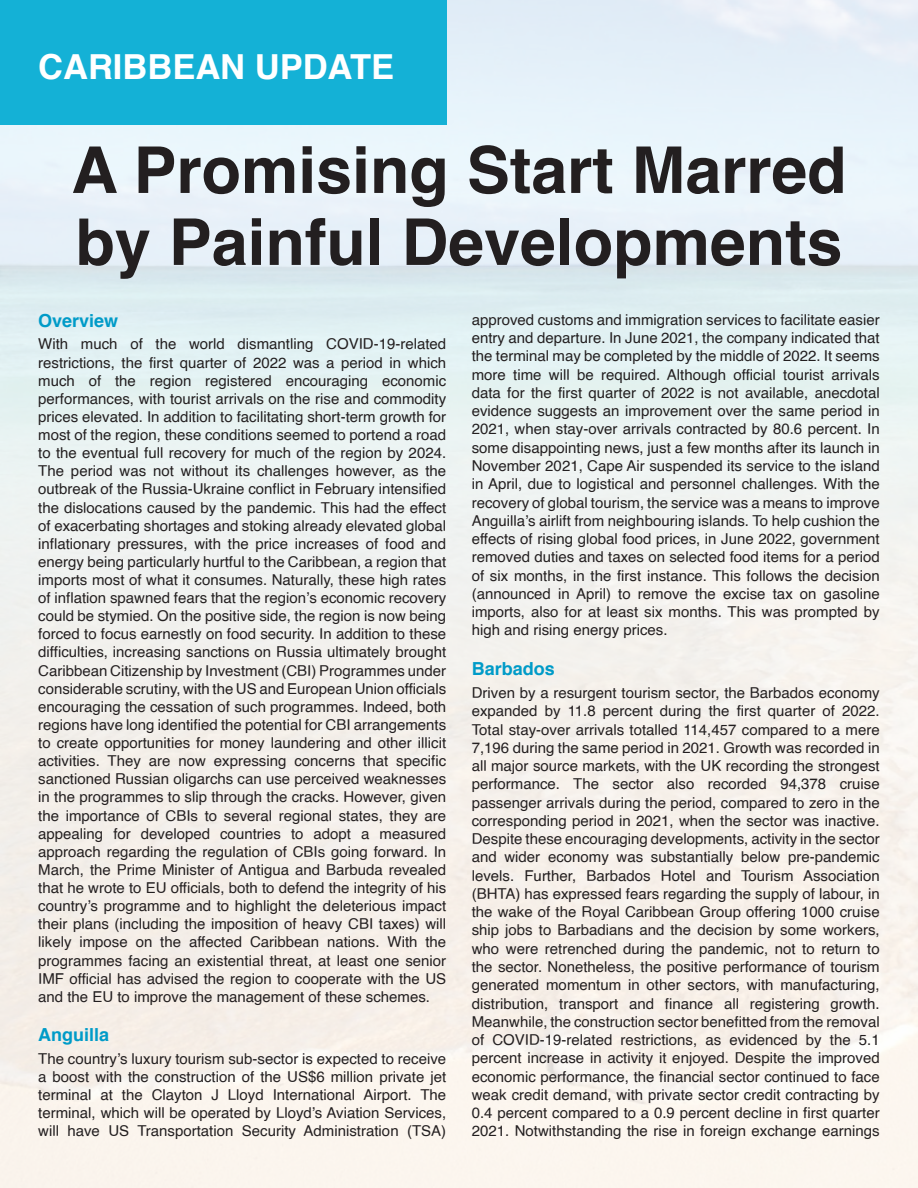
<style>
.page{position:relative;width:918px;height:1188px;background:#fff}
.page>*{position:absolute;margin:0;border:0;box-sizing:border-box;transform-origin:0 0}
.t1{font:700 64.5px/72px "Helvetica";color:#231f20}
.t2{font:700 34.5px "Helvetica";color:#fff}
.t3{font:700 18px "Helvetica";color:#009bc8}
.t4{font:15px/18.3px "Helvetica";color:#231f20;text-align:justify}
</style>
<div class="page">
<img style="left:0;top:0;width:918px;height:1188px">
<div style="left:0;top:0;width:446px;height:125px;background:#14b1d6"></div>
<h2 class="t2" style="left:38px;top:39px;width:357px">CARIBBEAN UPDATE</h2>
<h1 class="t1" style="left:71px;top:135px;width:777px">A Promising Start Marred by Painful Developments</h1>
<p class="t3" style="left:38px;top:306px;width:82px">Overview</p>
<p class="t4" style="left:38px;top:336px;width:409px">With much of the world dismantling COVID-19-related restrictions, the first quarter of 2022 was a period in which much of the region registered encouraging economic performances, with tourist arrivals on the rise and commodity prices elevated. In addition to facilitating short-term growth for most of the region, these conditions seemed to portend a road to the eventual full recovery for much of the region by 2024.<br>The period was not without its challenges however, as the outbreak of the Russia-Ukraine conflict in February intensified the dislocations caused by the pandemic. This had the effect of exacerbating shortages and stoking already elevated global inflationary pressures, with the price increases of food and energy being particularly hurtful to the Caribbean, a region that imports most of what it consumes. Naturally, these high rates of inflation spawned fears that the region’s economic recovery could be stymied. On the positive side, the region is now being forced to focus earnestly on food security. In addition to these difficulties, increasing sanctions on Russia ultimately brought Caribbean Citizenship by Investment (CBI) Programmes under considerable scrutiny, with the US and European Union officials encouraging the cessation of such programmes. Indeed, both regions have long identified the potential for CBI arrangements to create opportunities for money laundering and other illicit activities. They are now expressing concerns that specific sanctioned Russian oligarchs can use perceived weaknesses in the programmes to slip through the cracks. However, given the importance of CBIs to several regional states, they are appealing for developed countries to adopt a measured approach regarding the regulation of CBIs going forward. In March, the Prime Minister of Antigua and Barbuda revealed that he wrote to EU officials, both to defend the integrity of his country’s programme and to highlight the deleterious impact their plans (including the imposition of heavy CBI taxes) will likely impose on the affected Caribbean nations. With the programmes facing an existential threat, at least one senior IMF official has advised the region to cooperate with the US and the EU to improve the management of these schemes.</p>
<p class="t3" style="left:38px;top:1021px;width:73px">Anguilla</p>
<p class="t4" style="left:38px;top:1050px;width:409px">The country’s luxury tourism sub-sector is expected to receive a boost with the construction of the US$6 million private jet terminal at the Clayton J Lloyd International Airport. The terminal, which will be operated by Lloyd’s Aviation Services, will have US Transportation Security Administration (TSA)</p>
<p class="t4" style="left:472px;top:311px;width:409px">approved customs and immigration services to facilitate easier entry and departure. In June 2021, the company indicated that the terminal may be completed by the middle of 2022. It seems more time will be required. Although official tourist arrivals data for the first quarter of 2022 is not available, anecdotal evidence suggests an improvement over the same period in 2021, when stay-over arrivals contracted by 80.6 percent. In some disappointing news, just a few months after its launch in November 2021, Cape Air suspended its service to the island in April, due to logistical and personnel challenges. With the recovery of global tourism, the service was a means to improve Anguilla’s airlift from neighbouring islands. To help cushion the effects of rising global food prices, in June 2022, government removed duties and taxes on selected food items for a period of six months, in the first instance. This follows the decision (announced in April) to remove the excise tax on gasoline imports, also for at least six months. This was prompted by high and rising energy prices.</p>
<p class="t3" style="left:472px;top:655px;width:85px">Barbados</p>
<p class="t4" style="left:472px;top:684px;width:409px">Driven by a resurgent tourism sector, the Barbados economy expanded by 11.8 percent during the first quarter of 2022.<br>Total stay-over arrivals totalled 114,457 compared to a mere 7,196 during the same period in 2021. Growth was recorded in all major source markets, with the UK recording the strongest performance. The sector also recorded 94,378 cruise passenger arrivals during the period, compared to zero in the corresponding period in 2021, when the sector was inactive.<br>Despite these encouraging developments, activity in the sector and wider economy was substantially below pre-pandemic levels. Further, Barbados Hotel and Tourism Association (BHTA) has expressed fears regarding the supply of labour, in the wake of the Royal Caribbean Group offering 1000 cruise ship jobs to Barbadians and the decision by some workers, who were retrenched during the pandemic, not to return to the sector. Nonetheless, the positive performance of tourism generated momentum in other sectors, with manufacturing, distribution, transport and finance all registering growth.<br>Meanwhile, the construction sector benefitted from the removal of COVID-19-related restrictions, as evidenced by the 5.1 percent increase in activity it enjoyed. Despite the improved economic performance, the financial sector continued to face weak credit demand, with private sector credit contracting by 0.4 percent compared to a 0.9 percent decline in first quarter 2021. Notwithstanding the rise in foreign exchange earnings</p>
</div>
